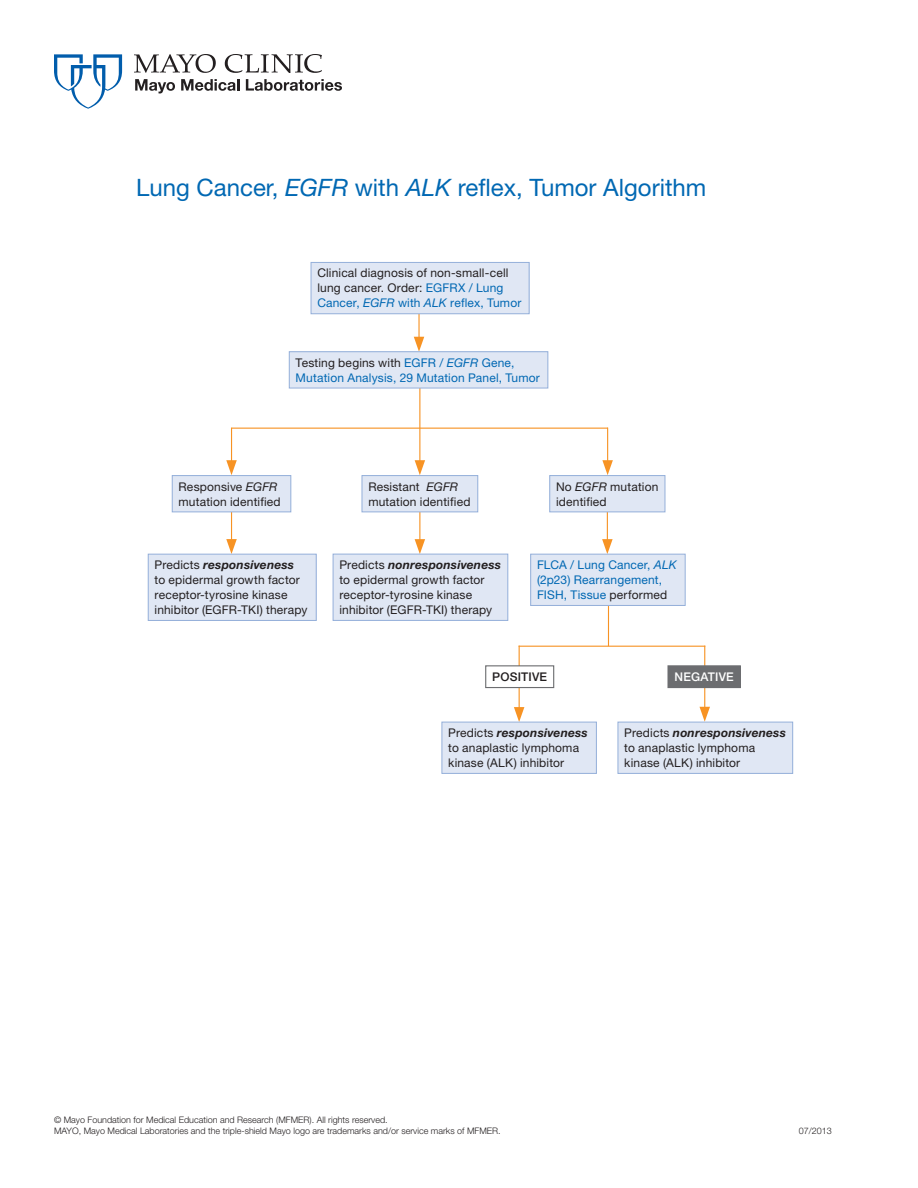
<style>
.page{position:relative;width:918px;height:1188px;background:#fff}
.page>*{position:absolute;margin:0;border:0;box-sizing:border-box;transform-origin:0 0}
.t1{font:24px "Helvetica Neue LT Std";color:#0168b3}
.t2{font:12px/15px "Helvetica Neue LT Std";letter-spacing:.015em;color:#231f20}
.t3{font:12px/15px "Helvetica Neue LT Std";letter-spacing:.015em;color:#0168b3}
.t4{font:500 12px "Helvetica Neue LT Std";letter-spacing:.015em;color:#231f20}
.t5{font:500 12px "Helvetica Neue LT Std";letter-spacing:.015em;color:#fff}
.t6{font:300 9px/10.5px "Helvetica Neue LT Std";color:#231f20}
.s1{font-style:italic}
.s2{color:#0168b3}
.s3{font-style:italic;color:#0168b3}
.s4{color:#231f20}
.s5{font-weight:700;font-style:italic}
</style>
<div class="page">
<svg style="left:54px;top:54px;width:68px;height:55px"></svg>
<svg style="left:225px;top:54px;width:97px;height:19px"></svg>
<svg style="left:134px;top:54px;width:82px;height:19px"></svg>
<svg style="left:135px;top:79px;width:40px;height:14px"></svg>
<svg style="left:181px;top:79px;width:58px;height:12px"></svg>
<svg style="left:246px;top:79px;width:96px;height:12px"></svg>
<hr style="left:419px;top:378px;width:1px;height:91px;background:#f79324">
<hr style="left:608px;top:596px;width:1px;height:50px;background:#f79324">
<hr style="left:419px;top:485px;width:1px;height:62px;background:#f79324">
<hr style="left:607px;top:485px;width:1px;height:62px;background:#f79324">
<hr style="left:232px;top:428px;width:376px;height:1px;background:#f79324">
<hr style="left:519px;top:646px;width:186px;height:1px;background:#f79324">
<svg style="left:226px;top:460px;width:11px;height:15px"></svg>
<svg style="left:514px;top:707px;width:10px;height:15px"></svg>
<svg style="left:226px;top:539px;width:11px;height:15px"></svg>
<hr style="left:231px;top:428px;width:1px;height:37px;background:#f79324">
<hr style="left:519px;top:646px;width:1px;height:64px;background:#f79324">
<hr style="left:231px;top:506px;width:1px;height:38px;background:#f79324">
<svg style="left:602px;top:460px;width:11px;height:15px"></svg>
<svg style="left:700px;top:707px;width:10px;height:15px"></svg>
<hr style="left:607px;top:428px;width:1px;height:37px;background:#f79324">
<hr style="left:704px;top:646px;width:1px;height:62px;background:#f79324">
<svg style="left:415px;top:460px;width:10px;height:15px"></svg>
<svg style="left:415px;top:539px;width:10px;height:15px"></svg>
<svg style="left:602px;top:539px;width:11px;height:15px"></svg>
<hr style="left:418px;top:273px;width:2px;height:66px;background:#f79324">
<svg style="left:414px;top:337px;width:10px;height:14px"></svg>
<div style="left:311px;top:262px;width:218px;height:52px;background:#e0e7f4"></div>
<div style="left:311px;top:262px;width:219px;height:52px;border:1px solid #95b0da"></div>
<div style="left:289px;top:352px;width:259px;height:36px;background:#e0e7f4"></div>
<div style="left:289px;top:351px;width:259px;height:37px;border:1px solid #95b0da"></div>
<div style="left:172px;top:476px;width:119px;height:36px;background:#e0e7f4"></div>
<div style="left:172px;top:475px;width:119px;height:37px;border:1px solid #95b0da"></div>
<div style="left:148px;top:554px;width:168px;height:66px;background:#e0e7f4"></div>
<div style="left:148px;top:554px;width:169px;height:67px;border:1px solid #95b0da"></div>
<div style="left:333px;top:554px;width:175px;height:66px;background:#e0e7f4"></div>
<div style="left:333px;top:554px;width:175px;height:67px;border:1px solid #95b0da"></div>
<div style="left:442px;top:722px;width:154px;height:51px;background:#e0e7f4"></div>
<div style="left:442px;top:722px;width:155px;height:52px;border:1px solid #95b0da"></div>
<div style="left:618px;top:722px;width:175px;height:51px;background:#e0e7f4"></div>
<div style="left:618px;top:722px;width:175px;height:52px;border:1px solid #95b0da"></div>
<div style="left:531px;top:554px;width:154px;height:51px;background:#e0e7f4"></div>
<div style="left:530px;top:554px;width:156px;height:52px;border:1px solid #95b0da"></div>
<div style="left:362px;top:476px;width:116px;height:36px;background:#e0e7f4"></div>
<div style="left:362px;top:475px;width:116px;height:37px;border:1px solid #95b0da"></div>
<div style="left:550px;top:476px;width:115px;height:36px;background:#e0e7f4"></div>
<div style="left:549px;top:475px;width:116px;height:37px;border:1px solid #95b0da"></div>
<div style="left:486px;top:666px;width:68px;height:22px;background:#fff"></div>
<div style="left:485px;top:665px;width:69px;height:23px;border:1px solid #6c6d70"></div>
<div style="left:668px;top:666px;width:72px;height:22px;background:#6c6d70"></div>
<div style="left:667px;top:665px;width:74px;height:23px;border:1px solid #6c6d70"></div>
<h1 class="t1" style="left:136px;top:174px;width:572px">Lung Cancer, <span class="s1">EGFR</span> with <span class="s1">ALK</span> reflex, Tumor Algorithm</h1>
<p class="t2" style="left:317px;top:265px;width:206px">Clinical diagnosis of non-small-cell lung cancer. Order: <span class="s2">EGFRX / Lung<br>Cancer,</span> <span class="s3">EGFR</span> <span class="s2">with</span> <span class="s3">ALK</span> <span class="s2">reflex, Tumor</span></p>
<p class="t3" style="left:296px;top:355px;width:246px"><span class="s4">Testing begins with</span> EGFR / <span class="s1">EGFR</span> Gene,<br>Mutation Analysis, 29 Mutation Panel, Tumor</p>
<p class="t2" style="left:179px;top:479px;width:104px">Responsive <span class="s1">EGFR </span>mutation identified</p>
<p class="t2" style="left:368px;top:479px;width:104px">Resistant <span class="s1">EGFR </span>mutation identified</p>
<p class="t2" style="left:556px;top:479px;width:104px">No <span class="s1">EGFR</span> mutation identified</p>
<p class="t2" style="left:155px;top:557px;width:154px">Predicts <span class="s5">responsiveness </span>to epidermal growth factor receptor-tyrosine kinase inhibitor (EGFR-TKI) therapy</p>
<p class="t2" style="left:339px;top:557px;width:163px">Predicts <span class="s5">nonresponsiveness </span>to epidermal growth factor receptor-tyrosine kinase inhibitor (EGFR-TKI) therapy</p>
<p class="t3" style="left:537px;top:557px;width:141px">FLCA / Lung Cancer, <span class="s1">ALK </span>(2p23) Rearrangement,<br>FISH, Tissue <span class="s4">performed</span></p>
<p class="t4" style="left:492px;top:670px;width:56px">POSITIVE</p>
<p class="t5" style="left:675px;top:670px;width:61px">NEGATIVE</p>
<p class="t2" style="left:448px;top:725px;width:141px">Predicts <span class="s5">responsiveness </span>to anaplastic lymphoma kinase (ALK) inhibitor</p>
<p class="t2" style="left:624px;top:725px;width:163px">Predicts <span class="s5">nonresponsiveness </span>to anaplastic lymphoma kinase (ALK) inhibitor</p>
<p class="t6" style="left:54px;top:1115px;width:448px">© Mayo Foundation for Medical Education and Research (MFMER). All rights reserved.<br>MAYO, Mayo Medical Laboratories and the triple-shield Mayo logo are trademarks and/or service marks of MFMER.</p>
<p class="t6" style="left:799px;top:1125px;width:35px">07/2013</p>
</div>
